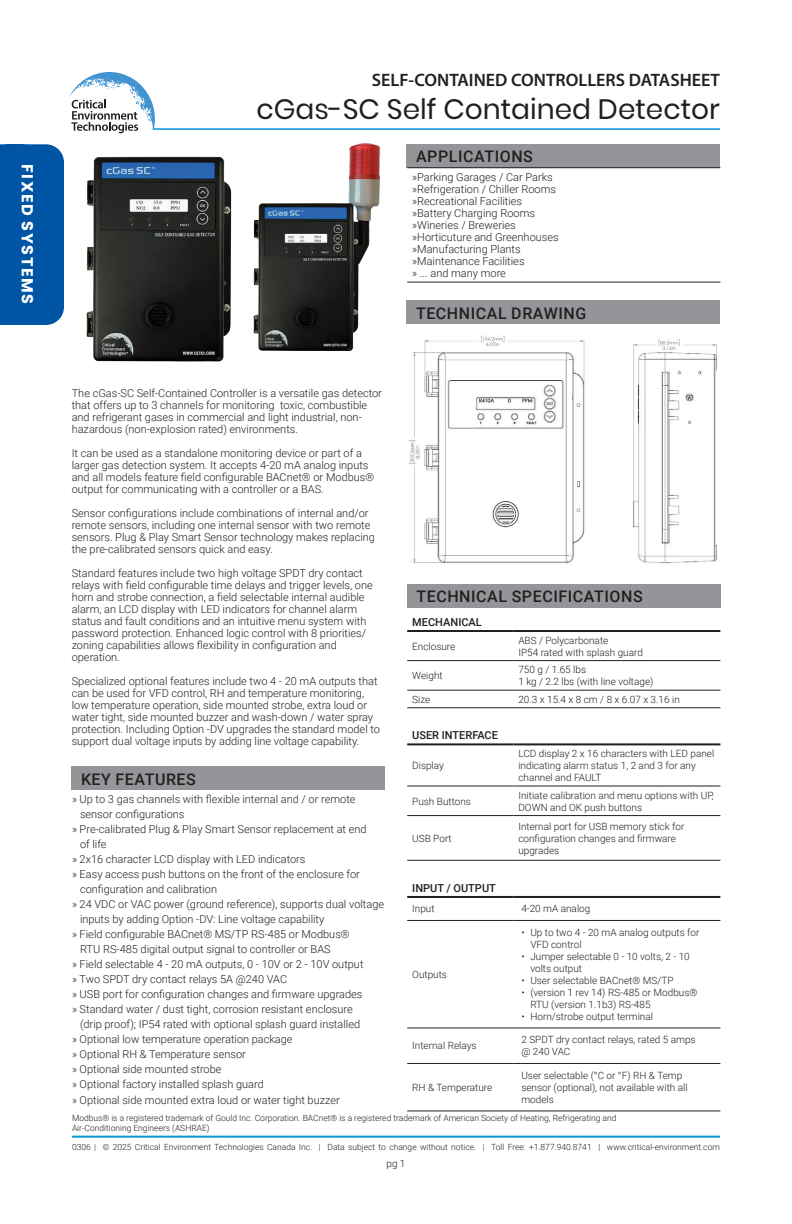
<style>
.page{position:relative;width:792px;height:1224px;background:#fff}
.page>*{position:absolute;margin:0;border:0;box-sizing:border-box;transform-origin:0 0}
.t1{font:28px "Poppins";color:#231f20}
.t2{font:600 18px "Myriad Pro";color:#231f20}
.t3{font:500 16px "Roboto";letter-spacing:.035em;color:#231f20}
.t4{font:700 16px "Poppins";letter-spacing:.1em;color:#fff}
.t5{font:300 11px/12px "Roboto";color:#231f20}
.t6{font:500 11px "Roboto";color:#231f20}
.t7{font:300 10px/12px "Roboto";color:#231f20}
.t8{font:300 8.4px/10.2px "Roboto";color:#231f20}
</style>
<div class="page">
<hr style="left:72px;top:1136px;width:648px;height:2px;background:#0696d7">
<svg style="left:69px;top:72px;width:86px;height:61px"></svg>
<hr style="left:153px;top:128px;width:567px;height:2px;background:#0696d7">
<div style="left:0;top:144px;width:64px;height:181px;background:#0155a5"></div>
<div style="left:72px;top:767px;width:313px;height:23px;background:#939598"></div>
<hr style="left:407px;top:630px;width:106px;height:2px;background:#231f20">
<hr style="left:513px;top:630px;width:207px;height:2px;background:#231f20">
<hr style="left:407px;top:896px;width:106px;height:2px;background:#231f20">
<hr style="left:513px;top:896px;width:207px;height:2px;background:#231f20">
<hr style="left:407px;top:660px;width:106px;height:1px;background:#231f20">
<hr style="left:513px;top:660px;width:207px;height:1px;background:#231f20">
<hr style="left:407px;top:786px;width:106px;height:1px;background:#231f20">
<hr style="left:513px;top:786px;width:207px;height:1px;background:#231f20">
<hr style="left:407px;top:815px;width:106px;height:1px;background:#231f20">
<hr style="left:513px;top:815px;width:207px;height:1px;background:#231f20">
<hr style="left:407px;top:860px;width:106px;height:1px;background:#231f20">
<hr style="left:513px;top:860px;width:207px;height:1px;background:#231f20">
<hr style="left:407px;top:920px;width:106px;height:1px;background:#231f20">
<hr style="left:513px;top:920px;width:207px;height:1px;background:#231f20">
<hr style="left:407px;top:1028px;width:106px;height:1px;background:#231f20">
<hr style="left:513px;top:1028px;width:207px;height:1px;background:#231f20">
<hr style="left:407px;top:1063px;width:106px;height:1px;background:#231f20">
<hr style="left:513px;top:1063px;width:207px;height:1px;background:#231f20">
<hr style="left:407px;top:1111px;width:106px;height:1px;background:#231f20">
<hr style="left:513px;top:1111px;width:207px;height:1px;background:#231f20">
<hr style="left:407px;top:690px;width:106px;height:1px;background:#231f20">
<hr style="left:513px;top:690px;width:207px;height:1px;background:#231f20">
<hr style="left:407px;top:707px;width:106px;height:1px;background:#231f20">
<hr style="left:513px;top:707px;width:207px;height:1px;background:#231f20">
<hr style="left:407px;top:743px;width:106px;height:2px;background:#231f20">
<hr style="left:513px;top:743px;width:207px;height:2px;background:#231f20">
<div style="left:407px;top:584px;width:313px;height:24px;background:#939598"></div>
<div style="left:407px;top:144px;width:313px;height:23px;background:#939598"></div>
<hr style="left:407px;top:167px;width:313px;height:1px;background:#231f20">
<hr style="left:407px;top:282px;width:313px;height:1px;background:#231f20">
<div style="left:407px;top:301px;width:313px;height:23px;background:#939598"></div>
<img style="left:409px;top:335px;width:308px;height:229px">
<img style="left:86px;top:156px;width:146px;height:206px">
<img style="left:253px;top:143px;width:127px;height:208px">
<h3 class="t4" style="left:37px;top:164px;width:141px;rotate:90deg">FIXED SYSTEMS</h3>
<h2 class="t2" style="left:372px;top:68px;width:350px">SELF-CONTAINED CONTROLLERS DATASHEET</h2>
<h1 class="t1" style="left:256px;top:93px;width:465px">cGas-SC Self Contained Detector</h1>
<h3 class="t3" style="left:416px;top:145px;width:118px">APPLICATIONS</h3>
<p class="t5" style="left:412px;top:171px;width:148px">»Parking Garages / Car Parks »Refrigeration / Chiller Rooms »Recreational Facilities »Battery Charging Rooms »Wineries / Breweries »Horticuture and Greenhouses »Manufacturing Plants »Maintenance Facilities<br>» ... and many more</p>
<p class="t5" style="left:72px;top:387px;width:312px">The cGas-SC Self-Contained Controller is a versatile gas detector that offers up to 3 channels for monitoring toxic, combustible and refrigerant gases in commercial and light industrial, non&shy;hazardous (non-explosion rated) environments.</p>
<p class="t5" style="left:72px;top:447px;width:304px">It can be used as a standalone monitoring device or part of a larger gas detection system. It accepts 4-20 mA analog inputs and all models feature field configurable BACnet® or Modbus® output for communicating with a controller or a BAS.</p>
<p class="t5" style="left:72px;top:507px;width:305px">Sensor configurations include combinations of internal and/or remote sensors, including one internal sensor with two remote sensors. Plug &amp; Play Smart Sensor technology makes replacing the pre-calibrated sensors quick and easy.</p>
<p class="t5" style="left:72px;top:567px;width:303px">Standard features include two high voltage SPDT dry contact relays with field configurable time delays and trigger levels, one horn and strobe connection, a field selectable internal audible alarm, an LCD display with LED indicators for channel alarm status and fault conditions and an intuitive menu system with password protection. Enhanced logic control with 8 priorities/ zoning capabilities allows flexibility in configuration and operation.</p>
<p class="t5" style="left:72px;top:675px;width:310px">Specialized optional features include two 4 - 20 mA outputs that can be used for VFD control, RH and temperature monitoring, low temperature operation, side mounted strobe, extra loud or water tight, side mounted buzzer and wash-down / water spray protection. Including Option -DV upgrades the standard model to support dual voltage inputs by adding line voltage capability.</p>
<h3 class="t3" style="left:81px;top:768px;width:116px">KEY FEATURES</h3>
<p class="t5" style="left:72px;top:792px;width:285px">» Up to 3 gas channels with flexible internal and / or remote</p>
<p class="t5" style="left:80px;top:807px;width:106px">sensor configurations</p>
<p class="t5" style="left:72px;top:822px;width:296px">» Pre-calibrated Plug &amp; Play Smart Sensor replacement at end</p>
<p class="t5" style="left:80px;top:837px;width:28px">of life</p>
<p class="t5" style="left:72px;top:852px;width:235px">» 2x16 character LCD display with LED indicators</p>
<p class="t5" style="left:72px;top:867px;width:289px">» Easy access push buttons on the front of the enclosure for</p>
<p class="t5" style="left:80px;top:882px;width:139px">configuration and calibration</p>
<p class="t5" style="left:72px;top:897px;width:314px">» 24 VDC or VAC power (ground reference), supports dual voltage</p>
<p class="t5" style="left:80px;top:912px;width:246px">inputs by adding Option -DV: Line voltage capability</p>
<p class="t5" style="left:72px;top:927px;width:279px">» Field configurable BACnet® MS/TP RS-485 or Modbus®</p>
<p class="t5" style="left:80px;top:942px;width:252px">RTU RS-485 digital output signal to controller or BAS</p>
<p class="t5" style="left:72px;top:957px;width:293px">» Field selectable 4 - 20 mA outputs, 0 - 10V or 2 - 10V output</p>
<p class="t5" style="left:72px;top:972px;width:217px">» Two SPDT dry contact relays 5A @240 VAC</p>
<p class="t5" style="left:72px;top:987px;width:292px">» USB port for configuration changes and firmware upgrades</p>
<p class="t5" style="left:72px;top:1002px;width:282px">» Standard water / dust tight, corrosion resistant enclosure</p>
<p class="t5" style="left:80px;top:1017px;width:282px">(drip proof); IP54 rated with optional splash guard installed</p>
<p class="t5" style="left:72px;top:1032px;width:222px">» Optional low temperature operation package</p>
<p class="t5" style="left:72px;top:1047px;width:175px">» Optional RH &amp; Temperature sensor</p>
<p class="t5" style="left:72px;top:1062px;width:151px">» Optional side mounted strobe</p>
<p class="t5" style="left:72px;top:1077px;width:193px">» Optional factory installed splash guard</p>
<p class="t5" style="left:72px;top:1093px;width:269px">» Optional side mounted extra loud or water tight buzzer</p>
<h3 class="t3" style="left:416px;top:302px;width:172px">TECHNICAL DRAWING</h3>
<h3 class="t3" style="left:416px;top:586px;width:228px">TECHNICAL SPECIFICATIONS</h3>
<p class="t6" style="left:412px;top:614px;width:71px">MECHANICAL</p>
<p class="t7" style="left:412px;top:640px;width:45px">Enclosure</p>
<p class="t7" style="left:518px;top:634px;width:126px">ABS / Polycarbonate<br>IP54 rated with splash guard</p>
<p class="t7" style="left:412px;top:669px;width:32px">Weight</p>
<p class="t7" style="left:518px;top:663px;width:137px">750 g / 1.65 lbs<br>1 kg / 2.2 lbs (with line voltage)</p>
<p class="t7" style="left:412px;top:693px;width:20px">Size</p>
<p class="t7" style="left:518px;top:693px;width:163px">20.3 x 15.4 x 8 cm / 8 x 6.07 x 3.16 in</p>
<p class="t6" style="left:412px;top:728px;width:87px">USER INTERFACE</p>
<p class="t7" style="left:412px;top:759px;width:33px">Display</p>
<p class="t7" style="left:518px;top:747px;width:197px">LCD display 2 x 16 characters with LED panel indicating alarm status 1, 2 and 3 for any channel and FAULT</p>
<p class="t7" style="left:412px;top:795px;width:60px">Push Buttons</p>
<p class="t7" style="left:518px;top:789px;width:197px">Initiate calibration and menu options with UP,<br>DOWN and OK push buttons</p>
<p class="t7" style="left:412px;top:832px;width:41px">USB Port</p>
<p class="t7" style="left:518px;top:820px;width:167px">Internal port for USB memory stick for configuration changes and firmware upgrades</p>
<p class="t6" style="left:412px;top:880px;width:85px">INPUT / OUTPUT</p>
<p class="t7" style="left:412px;top:903px;width:24px">Input</p>
<p class="t7" style="left:521px;top:903px;width:71px">4-20 mA analog</p>
<p class="t7" style="left:412px;top:968px;width:36px">Outputs</p>
<p class="t7" style="left:530px;top:926px;width:171px;text-indent:-9px">• Up to two 4 - 20 mA analog outputs for<br>VFD control</p>
<p class="t7" style="left:530px;top:950px;width:161px;text-indent:-9px">• Jumper selectable 0 - 10 volts, 2 - 10 volts output</p>
<p class="t7" style="left:521px;top:974px;width:154px">• User selectable BACnet® MS/TP</p>
<p class="t7" style="left:530px;top:986px;width:169px;text-indent:-9px">• (version 1 rev 14) RS-485 or Modbus®<br>RTU (version 1.1b3) RS-485</p>
<p class="t7" style="left:521px;top:1010px;width:133px">• Horn/strobe output terminal</p>
<p class="t7" style="left:412px;top:1040px;width:66px">Internal Relays</p>
<p class="t7" style="left:521px;top:1034px;width:176px">2 SPDT dry contact relays, rated 5 amps @ 240 VAC</p>
<p class="t7" style="left:412px;top:1081px;width:82px">RH &amp; Temperature</p>
<p class="t7" style="left:521px;top:1069px;width:168px">User selectable (°C or °F) RH &amp; Temp sensor (optional), not available with all models</p>
<p class="t8" style="left:72px;top:1112px;width:546px">Modbus® is a registered trademark of Gould Inc. Corporation. BACnet® is a registered trademark of American Society of Heating, Refrigerating and<br>Air-Conditioning Engineers (ASHRAE)</p>
<p class="t8" style="left:72px;top:1141px;width:649px">0306 | © 2025 Critical Environment Technologies Canada Inc. | Data subject to change without notice. | Toll Free: +1.877.940.8741 | www.critical-environment.com</p>
<p class="t7" style="left:386px;top:1157px;width:21px">pg 1</p>
</div>
